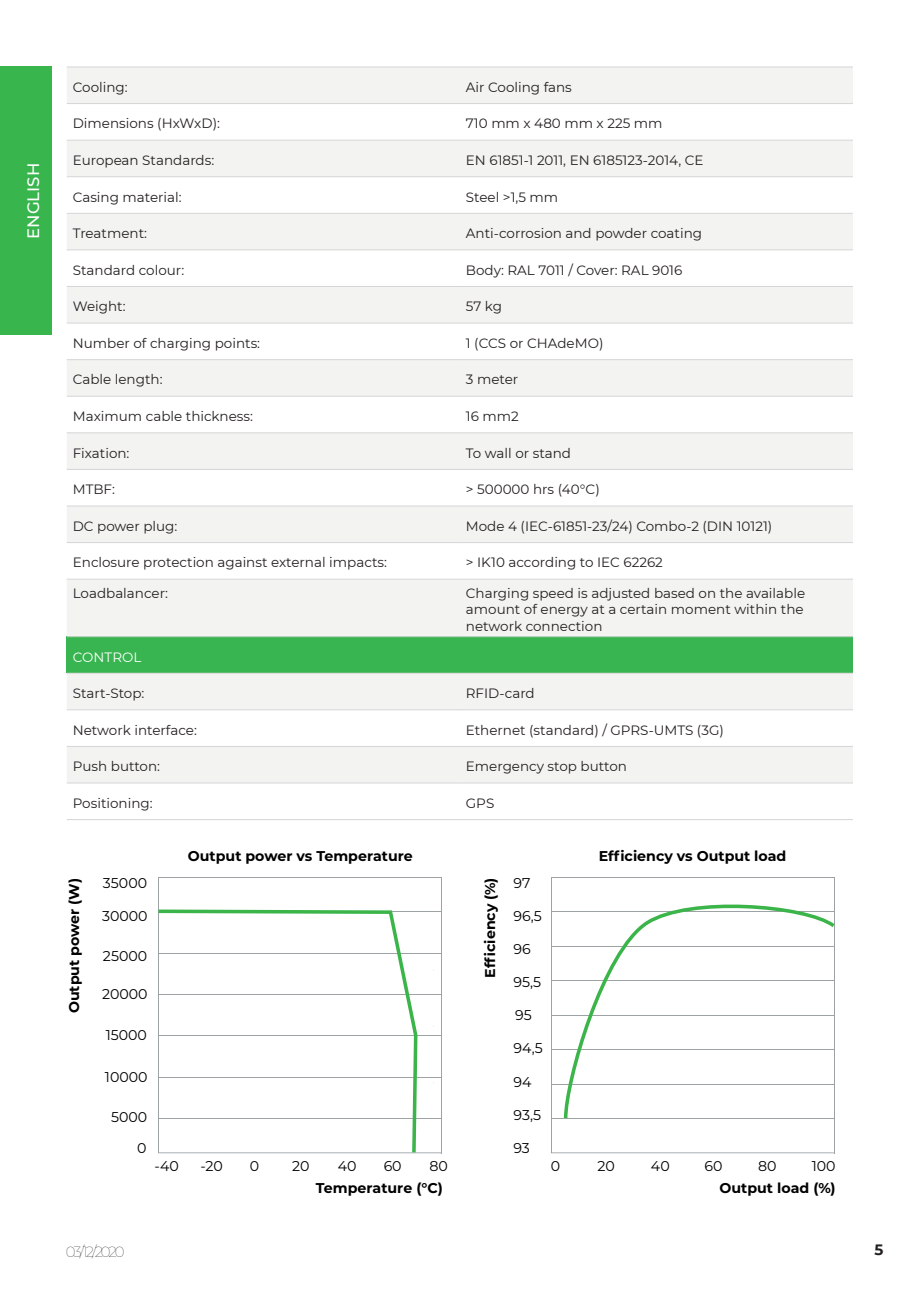
<style>
.page{position:relative;width:919px;height:1289px;background:#fff}
.page>*{position:absolute;margin:0;border:0;box-sizing:border-box;transform-origin:0 0}
.t1{font:500 16.5px "Montserrat";color:#fff}
.t2{font:100 15px "Montserrat";letter-spacing:-.14em;color:#231f20}
.t3{font:700 15px "Montserrat";color:#231f20}
.t4{font:700 14.25px "Montserrat";color:#000001}
.t5{font:14.25px/30.5px "Montserrat";color:#000001;text-align:right}
.t6{font:13.5px/16.2px "Montserrat";color:#231f20;text-align:justify}
.t7{font:13.5px "Montserrat";color:#fff}
</style>
<div class="page">
<div style="left:0;top:67px;width:51px;height:268px;background:#39b54e"></div>
<div style="left:67px;top:68px;width:785px;height:35px;background:#f3f3f1"></div>
<svg style="left:67px;top:141px;width:785px;height:182px;fill:#f3f3f1"></svg>
<div style="left:67px;top:360px;width:785px;height:36px;background:#f3f3f1"></div>
<div style="left:67px;top:433px;width:785px;height:36px;background:#f3f3f1"></div>
<div style="left:67px;top:506px;width:785px;height:36px;background:#f3f3f1"></div>
<div style="left:67px;top:580px;width:785px;height:56px;background:#f3f3f1"></div>
<div style="left:67px;top:636px;width:785px;height:37px;background:#38b550"></div>
<div style="left:67px;top:674px;width:785px;height:35px;background:#f3f3f1"></div>
<div style="left:67px;top:747px;width:785px;height:35px;background:#f3f3f1"></div>
<hr style="left:67px;top:67px;width:393px;height:1px;background:#d4d6d5">
<hr style="left:460px;top:67px;width:392px;height:1px;background:#d4d6d5">
<hr style="left:67px;top:103px;width:393px;height:1px;background:#d4d6d5">
<hr style="left:460px;top:103px;width:392px;height:1px;background:#d4d6d5">
<hr style="left:67px;top:140px;width:393px;height:1px;background:#d4d6d5">
<hr style="left:460px;top:140px;width:392px;height:1px;background:#d4d6d5">
<hr style="left:67px;top:176px;width:393px;height:1px;background:#d4d6d5">
<hr style="left:460px;top:176px;width:392px;height:1px;background:#d4d6d5">
<hr style="left:67px;top:213px;width:393px;height:1px;background:#d4d6d5">
<hr style="left:460px;top:213px;width:392px;height:1px;background:#d4d6d5">
<hr style="left:67px;top:250px;width:393px;height:1px;background:#d4d6d5">
<hr style="left:460px;top:250px;width:392px;height:1px;background:#d4d6d5">
<hr style="left:67px;top:286px;width:393px;height:1px;background:#d4d6d5">
<hr style="left:460px;top:286px;width:392px;height:1px;background:#d4d6d5">
<hr style="left:67px;top:323px;width:393px;height:1px;background:#d4d6d5">
<hr style="left:460px;top:323px;width:392px;height:1px;background:#d4d6d5">
<hr style="left:67px;top:359px;width:393px;height:1px;background:#d4d6d5">
<hr style="left:460px;top:359px;width:392px;height:1px;background:#d4d6d5">
<hr style="left:67px;top:396px;width:393px;height:1px;background:#d4d6d5">
<hr style="left:460px;top:396px;width:392px;height:1px;background:#d4d6d5">
<hr style="left:67px;top:432px;width:393px;height:1px;background:#d4d6d5">
<hr style="left:460px;top:432px;width:392px;height:1px;background:#d4d6d5">
<hr style="left:67px;top:469px;width:393px;height:1px;background:#d4d6d5">
<hr style="left:460px;top:469px;width:392px;height:1px;background:#d4d6d5">
<hr style="left:67px;top:505px;width:393px;height:1px;background:#d4d6d5">
<hr style="left:460px;top:505px;width:392px;height:1px;background:#d4d6d5">
<hr style="left:67px;top:542px;width:393px;height:1px;background:#d4d6d5">
<hr style="left:460px;top:542px;width:392px;height:1px;background:#d4d6d5">
<hr style="left:67px;top:579px;width:393px;height:1px;background:#d4d6d5">
<hr style="left:460px;top:579px;width:392px;height:1px;background:#d4d6d5">
<hr style="left:67px;top:636px;width:393px;height:1px;background:#d4d6d5">
<hr style="left:460px;top:636px;width:392px;height:1px;background:#d4d6d5">
<hr style="left:67px;top:673px;width:393px;height:1px;background:#d4d6d5">
<hr style="left:460px;top:673px;width:392px;height:1px;background:#d4d6d5">
<hr style="left:67px;top:709px;width:393px;height:1px;background:#d4d6d5">
<hr style="left:460px;top:709px;width:392px;height:1px;background:#d4d6d5">
<hr style="left:67px;top:746px;width:393px;height:1px;background:#d4d6d5">
<hr style="left:460px;top:746px;width:392px;height:1px;background:#d4d6d5">
<hr style="left:67px;top:782px;width:393px;height:1px;background:#d4d6d5">
<hr style="left:460px;top:782px;width:392px;height:1px;background:#d4d6d5">
<hr style="left:67px;top:819px;width:393px;height:1px;background:#d4d6d5">
<hr style="left:460px;top:819px;width:392px;height:1px;background:#d4d6d5">
<hr style="left:158px;top:877px;width:1px;height:275px;background:#9da3a5">
<hr style="left:158px;top:911px;width:283px;height:1px;background:#9da3a5">
<hr style="left:158px;top:952px;width:283px;height:1px;background:#9da3a5">
<hr style="left:158px;top:993px;width:283px;height:1px;background:#9da3a5">
<hr style="left:158px;top:1035px;width:283px;height:1px;background:#9da3a5">
<hr style="left:158px;top:1076px;width:283px;height:1px;background:#9da3a5">
<hr style="left:158px;top:1117px;width:283px;height:1px;background:#9da3a5">
<hr style="left:158px;top:1152px;width:283px;height:1px;background:#9da3a5">
<hr style="left:440px;top:878px;width:1px;height:275px;background:#9da3a5">
<svg style="left:158px;top:909px;width:261px;height:245px"></svg>
<hr style="left:158px;top:877px;width:283px;height:1px;background:#9da3a5">
<hr style="left:551px;top:911px;width:283px;height:1px;background:#9da3a5">
<hr style="left:551px;top:946px;width:283px;height:1px;background:#9da3a5">
<hr style="left:551px;top:980px;width:283px;height:1px;background:#9da3a5">
<hr style="left:551px;top:1014px;width:283px;height:1px;background:#9da3a5">
<hr style="left:551px;top:1048px;width:283px;height:1px;background:#9da3a5">
<hr style="left:551px;top:1084px;width:283px;height:1px;background:#9da3a5">
<hr style="left:551px;top:1117px;width:283px;height:1px;background:#9da3a5">
<hr style="left:551px;top:877px;width:1px;height:275px;background:#9da3a5">
<hr style="left:551px;top:1152px;width:282px;height:1px;background:#9da3a5">
<hr style="left:833px;top:878px;width:1px;height:275px;background:#9da3a5">
<hr style="left:551px;top:877px;width:283px;height:1px;background:#9da3a5">
<svg style="left:562px;top:891px;width:273px;height:230px"></svg>
<p class="t1" style="left:22px;top:239px;width:77px;rotate:-90deg">ENGLISH</p>
<p class="t6" style="left:73px;top:78px;width:56px">Cooling:</p>
<p class="t6" style="left:466px;top:78px;width:107px">Air Cooling fans</p>
<p class="t6" style="left:73px;top:115px;width:149px">Dimensions (HxWxD):</p>
<p class="t6" style="left:466px;top:115px;width:198px">710 mm x 480 mm x 225 mm</p>
<p class="t6" style="left:73px;top:152px;width:143px">European Standards:</p>
<p class="t6" style="left:466px;top:152px;width:239px">EN 61851-1 2011, EN 6185123-2014, CE</p>
<p class="t6" style="left:73px;top:188px;width:110px">Casing material:</p>
<p class="t6" style="left:466px;top:188px;width:94px">Steel &gt;1,5 mm</p>
<p class="t6" style="left:73px;top:225px;width:76px">Treatment:</p>
<p class="t6" style="left:466px;top:225px;width:238px">Anti-corrosion and powder coating</p>
<p class="t6" style="left:73px;top:261px;width:113px">Standard colour:</p>
<p class="t6" style="left:466px;top:261px;width:218px">Body: RAL 7011 / Cover: RAL 9016</p>
<p class="t6" style="left:73px;top:298px;width:54px">Weight:</p>
<p class="t6" style="left:466px;top:298px;width:38px">57 kg</p>
<p class="t6" style="left:73px;top:334px;width:189px">Number of charging points:</p>
<p class="t6" style="left:466px;top:334px;width:139px">1 (CCS or CHAdeMO)</p>
<p class="t6" style="left:73px;top:371px;width:91px">Cable length:</p>
<p class="t6" style="left:466px;top:371px;width:54px">3 meter</p>
<p class="t6" style="left:73px;top:407px;width:182px">Maximum cable thickness:</p>
<p class="t6" style="left:466px;top:407px;width:54px">16 mm2</p>
<p class="t6" style="left:73px;top:444px;width:58px">Fixation:</p>
<p class="t6" style="left:466px;top:444px;width:107px">To wall or stand</p>
<p class="t6" style="left:73px;top:481px;width:44px">MTBF:</p>
<p class="t6" style="left:466px;top:481px;width:135px">&gt; 500000 hrs (40°C)</p>
<p class="t6" style="left:73px;top:517px;width:106px">DC power plug:</p>
<p class="t6" style="left:466px;top:517px;width:308px">Mode 4 (IEC-61851-23/24) Combo-2 (DIN 10121)</p>
<p class="t6" style="left:73px;top:554px;width:315px">Enclosure protection against external impacts:</p>
<p class="t6" style="left:466px;top:554px;width:198px">&gt; IK10 according to IEC 62262</p>
<p class="t6" style="left:73px;top:585px;width:97px">Loadbalancer:</p>
<p class="t6" style="left:466px;top:585px;width:341px">Charging speed is adjusted based on the available amount of energy at a certain moment within the network connection</p>
<p class="t7" style="left:73px;top:647px;width:70px">CONTROL</p>
<p class="t6" style="left:73px;top:684px;width:73px">Start-Stop:</p>
<p class="t6" style="left:466px;top:684px;width:70px">RFID-card</p>
<p class="t6" style="left:73px;top:721px;width:126px">Network interface:</p>
<p class="t6" style="left:466px;top:721px;width:259px">Ethernet (standard) / GPRS-UMTS (3G)</p>
<p class="t6" style="left:73px;top:757px;width:89px">Push button:</p>
<p class="t6" style="left:466px;top:757px;width:163px">Emergency stop button</p>
<p class="t6" style="left:73px;top:794px;width:81px">Positioning:</p>
<p class="t6" style="left:466px;top:794px;width:30px">GPS</p>
<p class="t4" style="left:64px;top:1013px;width:137px;rotate:-90deg">Output power (W)</p>
<p class="t5" style="left:103px;top:867px;width:46px">35000</p>
<p class="t4" style="left:188px;top:845px;width:226px">Output power vs Temperature</p>
<p class="t5" style="left:102px;top:900px;width:47px">30000</p>
<p class="t5" style="left:103px;top:939px;width:46px">25000</p>
<p class="t5" style="left:102px;top:978px;width:47px">20000</p>
<p class="t5" style="left:106px;top:1019px;width:43px">15000</p>
<p class="t5" style="left:105px;top:1061px;width:44px">10000</p>
<p class="t5" style="left:111px;top:1101px;width:38px">5000<br>0</p>
<p class="t5" style="left:154px;top:1150px;width:26px">-40</p>
<p class="t5" style="left:200px;top:1150px;width:24px">-20</p>
<p class="t5" style="left:250px;top:1150px;width:11px">0</p>
<p class="t5" style="left:338px;top:1150px;width:20px">40</p>
<p class="t5" style="left:292px;top:1150px;width:19px">20</p>
<p class="t5" style="left:383px;top:1150px;width:20px">60</p>
<p class="t5" style="left:429px;top:1150px;width:20px">80</p>
<p class="t4" style="left:316px;top:1177px;width:128px">Temperature (°C)</p>
<p class="t4" style="left:479px;top:977px;width:102px;rotate:-90deg">Efficiency (%)</p>
<p class="t5" style="left:513px;top:867px;width:18px">97</p>
<p class="t5" style="left:513px;top:900px;width:30px">96,5</p>
<p class="t5" style="left:513px;top:933px;width:19px">96</p>
<p class="t5" style="left:513px;top:966px;width:29px">95,5</p>
<p class="t5" style="left:515px;top:999px;width:18px">95</p>
<p class="t5" style="left:513px;top:1032px;width:31px">94,5</p>
<p class="t5" style="left:513px;top:1065px;width:20px">94</p>
<p class="t5" style="left:513px;top:1098px;width:29px">93,5</p>
<p class="t5" style="left:513px;top:1131px;width:18px">93</p>
<p class="t4" style="left:598px;top:845px;width:189px">Efficiency vs Output load</p>
<p class="t5" style="left:551px;top:1150px;width:11px">0</p>
<p class="t5" style="left:597px;top:1150px;width:19px">20</p>
<p class="t5" style="left:651px;top:1150px;width:20px">40</p>
<p class="t5" style="left:704px;top:1150px;width:20px">60</p>
<p class="t5" style="left:758px;top:1150px;width:20px">80</p>
<p class="t5" style="left:811px;top:1150px;width:25px">100</p>
<p class="t4" style="left:719px;top:1177px;width:117px">Output load (%)</p>
<p class="t2" style="left:66px;top:1241px;width:60px">03/12/2020</p>
<p class="t3" style="left:874px;top:1238px;width:10px">5</p>
</div>
